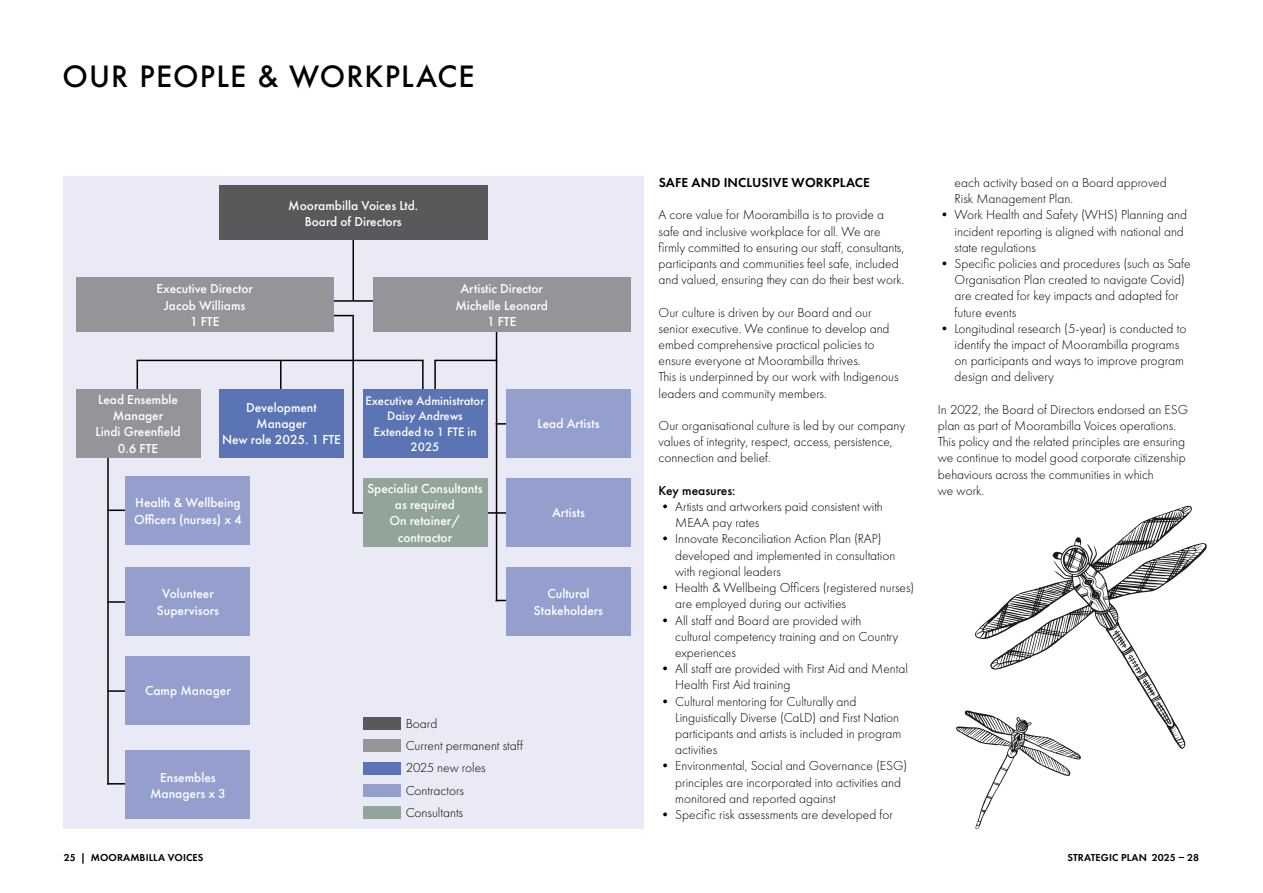
<style>
.page{position:relative;width:1263px;height:893px;background:#fff}
.page>*{position:absolute;margin:0;border:0;box-sizing:border-box;transform-origin:0 0}
.t1{font:500 28.5px "Futura";letter-spacing:.04em;color:#000}
.t2{font:300 13.5px/16.2px "Futura PT";color:#000}
.t3{font:500 13.5px/16.2px "Futura PT";color:#fff;text-align:center}
.t4{font:600 13.5px "Futura PT";letter-spacing:.01em;color:#000}
.t5{font:500 13.5px "Futura PT";color:#000}
.t6{font:500 12.75px/15.3px "Futura PT";color:#fff;text-align:center}
.t7{font:600 10.5px "Futura PT";letter-spacing:.01em;color:#000}
</style>
<div class="page">
<div style="left:64px;top:177px;width:580px;height:652px;background:#e9eaf5"></div>
<hr style="left:137px;top:360px;width:287px;height:1px;background:#000">
<hr style="left:107px;top:601px;width:73px;height:2px;background:#000">
<hr style="left:107px;top:509px;width:73px;height:2px;background:#000">
<hr style="left:107px;top:690px;width:73px;height:2px;background:#000">
<hr style="left:107px;top:783px;width:73px;height:1px;background:#000">
<hr style="left:352px;top:316px;width:2px;height:198px;background:#000">
<hr style="left:137px;top:360px;width:1px;height:69px;background:#000">
<hr style="left:107px;top:402px;width:2px;height:382px;background:#000">
<hr style="left:280px;top:360px;width:1px;height:69px;background:#000">
<hr style="left:434px;top:360px;width:63px;height:1px;background:#000">
<hr style="left:434px;top:360px;width:2px;height:69px;background:#000">
<hr style="left:422px;top:360px;width:2px;height:69px;background:#000">
<hr style="left:317px;top:300px;width:73px;height:2px;background:#000">
<hr style="left:317px;top:315px;width:37px;height:1px;background:#000">
<hr style="left:496px;top:423px;width:72px;height:2px;background:#000">
<hr style="left:480px;top:512px;width:88px;height:2px;background:#000">
<hr style="left:353px;top:512px;width:73px;height:2px;background:#000">
<hr style="left:496px;top:600px;width:72px;height:1px;background:#000">
<svg style="left:975px;top:506px;width:232px;height:243px"></svg>
<svg style="left:1128px;top:655px;width:14px;height:18px"></svg>
<svg style="left:1063px;top:547px;width:24px;height:26px"></svg>
<svg style="left:1176px;top:729px;width:3px;height:6px"></svg>
<svg style="left:1103px;top:555px;width:6px;height:5px"></svg>
<svg style="left:1097px;top:616px;width:4px;height:6px"></svg>
<svg style="left:956px;top:710px;width:125px;height:119px"></svg>
<div style="left:76px;top:277px;width:258px;height:55px;background:#939598"></div>
<div style="left:219px;top:389px;width:125px;height:68px;background:#5a74b4"></div>
<div style="left:76px;top:389px;width:124px;height:68px;background:#939598"></div>
<div style="left:126px;top:476px;width:124px;height:68px;background:#949fcd"></div>
<div style="left:363px;top:389px;width:124px;height:68px;background:#5a74b4"></div>
<div style="left:506px;top:389px;width:125px;height:68px;background:#949fcd"></div>
<div style="left:506px;top:478px;width:125px;height:68px;background:#949fcd"></div>
<div style="left:506px;top:567px;width:125px;height:68px;background:#949fcd"></div>
<div style="left:126px;top:567px;width:124px;height:68px;background:#949fcd"></div>
<div style="left:363px;top:478px;width:124px;height:68px;background:#92a59a"></div>
<div style="left:126px;top:656px;width:124px;height:68px;background:#949fcd"></div>
<div style="left:126px;top:750px;width:124px;height:69px;background:#949fcd"></div>
<div style="left:363px;top:718px;width:37px;height:12px;background:#58595b"></div>
<div style="left:363px;top:740px;width:37px;height:12px;background:#939598"></div>
<div style="left:363px;top:762px;width:37px;height:12px;background:#5a74b4"></div>
<div style="left:363px;top:784px;width:37px;height:12px;background:#949fcd"></div>
<div style="left:363px;top:806px;width:37px;height:13px;background:#92a59a"></div>
<hr style="left:352px;top:228px;width:2px;height:73px;background:#000">
<hr style="left:496px;top:316px;width:1px;height:285px;background:#000">
<div style="left:219px;top:185px;width:268px;height:55px;background:#58595b"></div>
<div style="left:373px;top:277px;width:258px;height:55px;background:#939598"></div>
<h1 class="t1" style="left:62px;top:57px;width:414px">OUR PEOPLE &amp; WORKPLACE</h1>
<p class="t3" style="left:156px;top:281px;width:98px">Executive Director<br>Jacob Williams<br>1 FTE</p>
<p class="t3" style="left:288px;top:197px;width:131px">Moorambilla Voices Ltd.<br>Board of Directors</p>
<p class="t3" style="left:455px;top:281px;width:94px">Artistic Director<br>Michelle Leonard<br>1 FTE</p>
<p class="t3" style="left:96px;top:391px;width:86px">Lead Ensemble<br>Manager<br>Lindi Greenfield<br>0.6 FTE</p>
<p class="t3" style="left:222px;top:399px;width:121px">Development<br>Manager<br>New role 2025. 1 FTE</p>
<p class="t3" style="left:134px;top:495px;width:109px;text-align:left">Health &amp; Wellbeing<br>Officers (nurses) x 4</p>
<p class="t3" style="left:157px;top:586px;width:64px">Volunteer<br>Supervisors</p>
<p class="t6" style="left:365px;top:393px;width:121px">Executive Administrator<br>Daisy Andrews<br>Extended to 1 FTE in<br>2025</p>
<p class="t3" style="left:367px;top:480px;width:117px">Specialist Consultants as required<br>On retainer/ contractor</p>
<p class="t3" style="left:537px;top:416px;width:64px">Lead Artists</p>
<p class="t3" style="left:552px;top:505px;width:34px">Artists</p>
<p class="t3" style="left:534px;top:586px;width:71px">Cultural<br>Stakeholders</p>
<p class="t3" style="left:145px;top:683px;width:87px">Camp Manager</p>
<p class="t3" style="left:150px;top:769px;width:77px">Ensembles<br>Managers x 3</p>
<p class="t2" style="left:406px;top:712px;width:119px;line-height:22.2px">Board<br>Current permanent staff<br>2025 new roles<br>Contractors<br>Consultants</p>
<p class="t4" style="left:659px;top:174px;width:213px">SAFE AND INCLUSIVE WORKPLACE</p>
<p class="t2" style="left:659px;top:207px;width:247px">A core value for Moorambilla is to provide a safe and inclusive workplace for all. We are firmly committed to ensuring our staff, consultants, participants and communities feel safe, included and valued, ensuring they can do their best work.</p>
<p class="t2" style="left:659px;top:304px;width:241px">Our culture is driven by our Board and our senior executive. We continue to develop and embed comprehensive practical policies to ensure everyone at Moorambilla thrives.<br>This is underpinned by our work with Indigenous leaders and community members.</p>
<p class="t2" style="left:659px;top:418px;width:248px">Our organisational culture is led by our company values of integrity, respect, access, persistence, connection and belief.</p>
<p class="t5" style="left:659px;top:482px;width:78px">Key measures:</p>
<p class="t2" style="left:675px;top:499px;width:209px;text-indent:-17px">• Artists and artworkers paid consistent with<br>MEAA pay rates</p>
<p class="t2" style="left:675px;top:531px;width:222px;text-indent:-17px">• Innovate Reconciliation Action Plan (RAP) developed and implemented in consultation with regional leaders</p>
<p class="t2" style="left:675px;top:580px;width:241px;text-indent:-17px">• Health &amp; Wellbeing Officers (registered nurses) are employed during our activities</p>
<p class="t2" style="left:675px;top:612px;width:225px;text-indent:-17px">• All staff and Board are provided with cultural competency training and on Country experiences</p>
<p class="t2" style="left:675px;top:661px;width:234px;text-indent:-17px">• All staff are provided with First Aid and Mental<br>Health First Aid training</p>
<p class="t2" style="left:675px;top:693px;width:228px;text-indent:-17px">• Cultural mentoring for Culturally and Linguistically Diverse (CaLD) and First Nation participants and artists is included in program activities</p>
<p class="t2" style="left:675px;top:758px;width:233px;text-indent:-17px">• Environmental, Social and Governance (ESG) principles are incorporated into activities and monitored and reported against</p>
<p class="t2" style="left:659px;top:806px;width:236px">• Specific risk assessments are developed for</p>
<p class="t2" style="left:954px;top:175px;width:214px">each activity based on a Board approved<br>Risk Management Plan.</p>
<p class="t2" style="left:954px;top:207px;width:234px;text-indent:-17px">• Work Health and Safety (WHS) Planning and incident reporting is aligned with national and state regulations</p>
<p class="t2" style="left:954px;top:256px;width:238px;text-indent:-17px">• Specific policies and procedures (such as Safe Organisation Plan created to navigate Covid) are created for key impacts and adapted for future events</p>
<p class="t2" style="left:954px;top:320px;width:233px;text-indent:-17px">• Longitudinal research (5-year) is conducted to identify the impact of Moorambilla programs on participants and ways to improve program design and delivery</p>
<p class="t2" style="left:938px;top:401px;width:252px">In 2022, the Board of Directors endorsed an ESG plan as part of Moorambilla Voices operations.<br>This policy and the related principles are ensuring we continue to model good corporate citizenship behaviours across the communities in which<br>we work.</p>
<p class="t7" style="left:64px;top:851px;width:141px">25 | MOORAMBILLA VOICES</p>
<p class="t7" style="left:1067px;top:851px;width:133px">STRATEGIC PLAN 2025 – 28</p>
</div>
